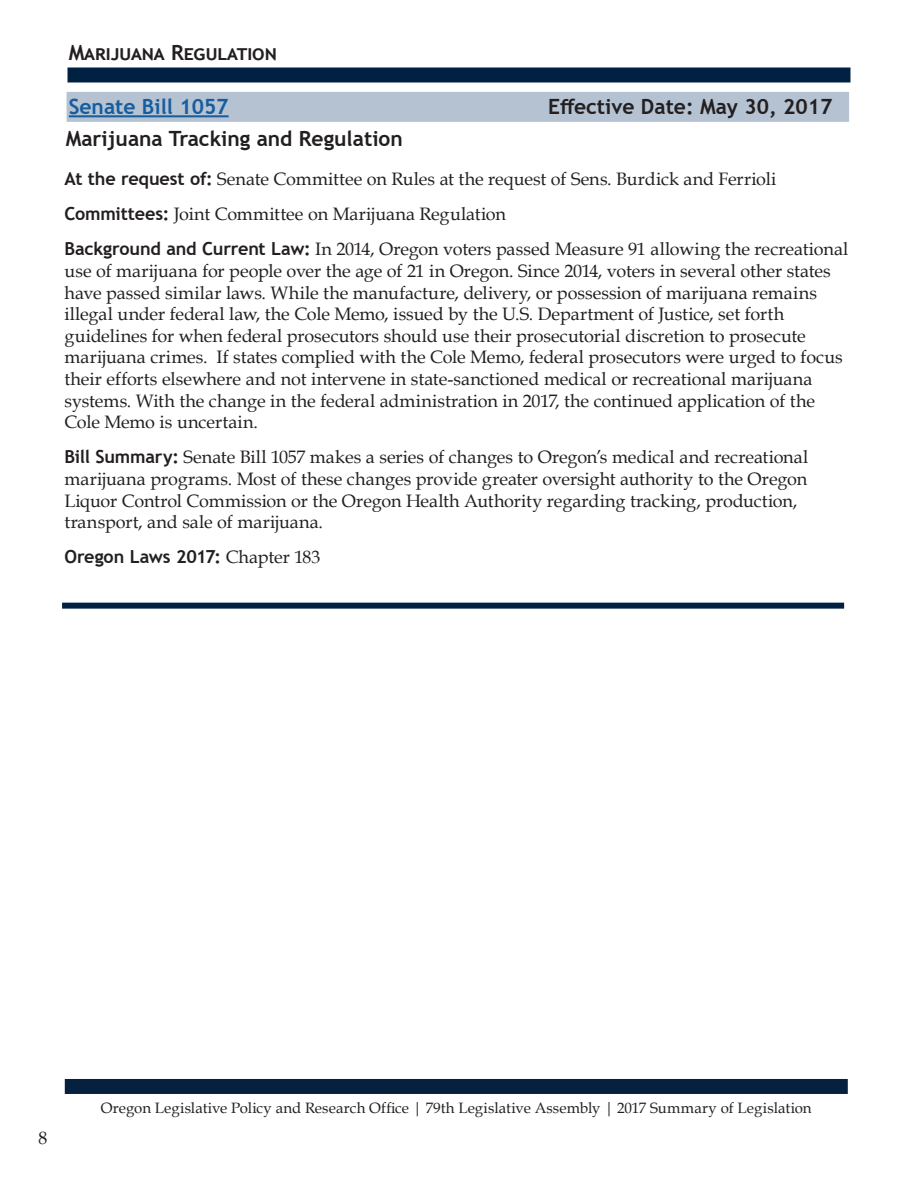
<style>
.page{position:relative;width:918px;height:1188px;background:#fff}
.page>*{position:absolute;margin:0;border:0;box-sizing:border-box;transform-origin:0 0}
.t1{font:700 21px "Trebuchet MS";color:#231f20}
.t2{font:700 21px "Trebuchet MS";color:#175d9e}
.t3{font:18px/21.6px "Book Antiqua";color:#231f20}
.t4{font:700 18px "Trebuchet MS";letter-spacing:-.005em;color:#231f20}
.t5{font:15px "Book Antiqua";letter-spacing:.005em;color:#231f20}
.s1{font-family:"Trebuchet MS";font-weight:700}
.s2{font-family:"Book Antiqua";font-weight:400}
</style>
<div class="page">
<div style="left:68px;top:68px;width:782px;height:14px;background:#002141"></div>
<div style="left:65px;top:1079px;width:783px;height:15px;background:#06213f"></div>
<div style="left:67px;top:92px;width:782px;height:30px;background:#b5c2d2"></div>
<hr style="left:69px;top:115px;width:160px;height:2px;background:#175d9e">
<div style="left:62px;top:603px;width:782px;height:6px;background:#002141"></div>
<p class="t1" style="left:69px;top:39px;width:210px">Marijuana Regulation</p>
<p class="t2" style="left:69px;top:93px;width:161px">Senate Bill 1057</p>
<p class="t1" style="left:548px;top:93px;width:286px">Effective Date: May 30, 2017</p>
<p class="t1" style="left:66px;top:126px;width:339px">Marijuana Tracking and Regulation</p>
<p class="t3" style="left:64px;top:161px;width:786px;line-height:35.1px"><span class="s1">At the request of:</span> Senate Committee on Rules at the request of Sens. Burdick and Ferrioli<br><span class="s1">Committees:</span> Joint Committee on Marijuana Regulation<br><span class="s1">Background and Current Law:</span> In 2014, Oregon voters passed Measure 91 allowing the recreational</p>
<p class="t3" style="left:64px;top:260px;width:780px">use of marijuana for people over the age of 21 in Oregon. Since 2014, voters in several other states have passed similar laws. While the manufacture, delivery, or possession of marijuana remains illegal under federal law, the Cole Memo, issued by the U.S. Department of Justice, set forth guidelines for when federal prosecutors should use their prosecutorial discretion to prosecute marijuana crimes. If states complied with the Cole Memo, federal prosecutors were urged to focus their efforts elsewhere and not intervene in state-sanctioned medical or recreational marijuana systems. With the change in the federal administration in 2017, the continued application of the Cole Memo is uncertain.</p>
<p class="t3" style="left:64px;top:446px;width:746px"><span class="s1">Bill Summary:</span> Senate Bill 1057 makes a series of changes to Oregon’s medical and recreational marijuana programs. Most of these changes provide greater oversight authority to the Oregon Liquor Control Commission or the Oregon Health Authority regarding tracking, production, transport, and sale of marijuana.</p>
<p class="t4" style="left:64px;top:546px;width:258px">Oregon Laws 2017: <span class="s2">Chapter 183</span></p>
<p class="t3" style="left:39px;top:1127px;width:10px">8</p>
<p class="t5" style="left:101px;top:1097px;width:712px">Oregon Legislative Policy and Research Office | 79th Legislative Assembly | 2017 Summary of Legislation</p>
</div>
